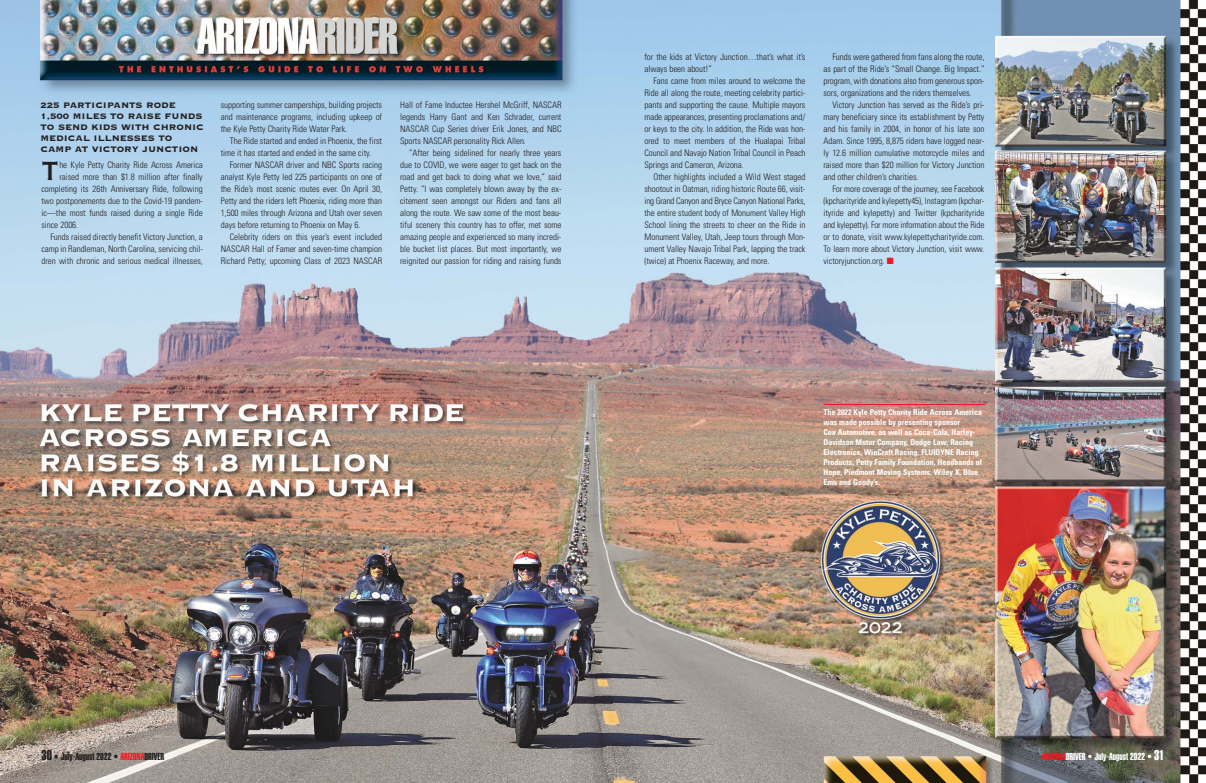
<style>
.page{position:relative;width:1206px;height:783px;background:#fff}
.page>*{position:absolute;margin:0;border:0;box-sizing:border-box;transform-origin:0 0}
.t1{font:34.5px "Copperplate Thirty BC";color:#231f20}
.t2{font:10.5px/11px "Copperplate Thirty Three BC";color:#231f20}
.t3{font:10px "Helvetica Extra Compressed";color:#231f20}
.t4{font:10px "Helvetica Extra Compressed";color:#fff}
.t5{font:300 condensed 9px/12px "Univers";letter-spacing:-.005em;color:#231f20;text-align:justify}
.t6{font:700 condensed 8px/10px "Univers";color:#fff}
.s1{color:#ed1c24}
.s2{font-size:14px}
</style>
<div class="page">
<img style="left:603px;top:0;width:603px;height:783px">
<img style="left:0;top:0;width:603px;height:783px">
<hr style="left:824px;top:404px;width:162px;height:1px;background:#ed1c24">
<p class="t2" style="left:40px;top:99px;width:165px">225 PARTICIPANTS RODE<br>1,500 MILES TO RAISE FUNDS<br>TO SEND KIDS WITH CHRONIC<br>MEDICAL ILLNESSES TO<br>CAMP AT VICTORY JUNCTION</p>
<h1 class="t1" style="left:42px;top:148px;width:19px">T</h1>
<p class="t5" style="left:59px;top:160px;width:145px">he Kyle Petty Charity Ride Across America</p>
<p class="t5" style="left:59px;top:172px;width:145px">raised more than $1.8 million after finally</p>
<p class="t5" style="left:42px;top:184px;width:163px">completing its 26th Anniversary Ride, following</p>
<p class="t5" style="left:42px;top:196px;width:163px">two postponements due to the Covid-19 pandem-</p>
<p class="t5" style="left:42px;top:208px;width:163px">ic—the most funds raised during a single Ride</p>
<p class="t5" style="left:42px;top:220px;width:38px">since 2006.</p>
<p class="t5" style="left:51px;top:232px;width:154px">Funds raised directly benefit Victory Junction, a</p>
<p class="t5" style="left:42px;top:244px;width:163px">camp in Randleman, North Carolina, ser vicing chil-</p>
<p class="t5" style="left:42px;top:256px;width:163px">dren with chronic and serious medical illnesses,</p>
<p class="t5" style="left:221px;top:100px;width:163px">supporting summer camperships, building projects and maintenance programs, in cluding upkeep of the Kyle Petty Charity Ride Water Park.</p>
<p class="t5" style="left:221px;top:136px;width:163px;text-indent:9px">The Ride started and ended in Phoenix, the first time it has started and ended in the same city.</p>
<p class="t5" style="left:221px;top:160px;width:163px;text-indent:9px">Former NASCAR driver and NBC Sports racing analyst Kyle Petty led 225 participants on one of the Ride’s most scenic routes ever. On April 30, Petty and the riders left Phoenix, riding more than 1,500 miles through Arizona and Utah over seven days before returning to Phoenix on May 6.</p>
<p class="t5" style="left:221px;top:232px;width:163px;text-indent:9px">Celebrity riders on this year’s event included NASCAR Hall of Famer and seven-time champion Richard Petty; upcoming Class of 2023 NASCAR</p>
<p class="t5" style="left:400px;top:100px;width:163px">Hall of Fame Inductee Hershel McGriff, NASCAR legends Harry Gant and Ken Schrader, current NASCAR Cup Series driver Erik Jones, and NBC Sports NASCAR personality Rick Allen.</p>
<p class="t5" style="left:400px;top:148px;width:163px;text-indent:9px">“After being sidelined for nearly three years due to COVID, we were eager to get back on the road and get back to doing what we love,” said Petty. “I was completely blown away by the ex - citement seen amongst our Riders and fans all along the route. We saw some of the most beau&shy;tiful scenery this country has to offer, met some amazing people and experienced so many incredi&shy;ble bucket list places. But most importantly, we reignited our passion for riding and raising funds</p>
<p class="t5" style="left:644px;top:52px;width:162px">for the kids at Victory Junction…that’s what it’s always been about!”</p>
<p class="t5" style="left:644px;top:76px;width:162px;text-indent:9px">Fans came from miles around to welcome the Ride all along the route, meeting celebrity partici&shy;pants and supporting the cause. Multiple mayors made appearances, presenting proclamations and/ or keys to the city. In addition, the Ride was hon&shy;ored to meet members of the Hualapai Tribal Coun cil and Navajo Nation Tribal Council in Peach Springs and Cameron, Arizona.</p>
<p class="t5" style="left:644px;top:172px;width:162px;text-indent:9px">Other highlights included a Wild West staged shootout in Oatman, riding historic Route 66, visit&shy;ing Grand Canyon and Bryce Canyon National Parks, the entire student body of Monument Val ley High School lining the streets to cheer on the Ride in Monument Valley, Utah, Jeep tours through Mon - ument Valley Navajo Tribal Park, lapping the track (twice) at Phoenix Raceway, and more.</p>
<p class="t5" style="left:823px;top:52px;width:163px;text-indent:9px">Funds were gathered from fans along the route, as part of the Ride’s “Small Change. Big Impact.” program, with donations also from generous spon&shy;sors, organizations and the riders themselves.</p>
<p class="t5" style="left:823px;top:100px;width:163px;text-indent:9px">Victory Junction has served as the Ride’s pri&shy;mary beneficiary since its establishment by Petty and his family in 2004, in honor of his late son Adam. Since 1995, 8,875 riders have logged near&shy;ly 12.6 million cumulative motorcycle miles and raised more than $20 million for Victory Junction and other children’s charities.</p>
<p class="t5" style="left:823px;top:184px;width:163px;text-indent:9px">For more coverage of the journey, see Facebook (kpcharityride and kylepetty45), Instagram (kpchar&shy;ityride and kylepetty) and Twitter (kpcharityride and kylepetty). For more information about the Ride or to donate, visit www.kylepettycharityride.com.<br>To learn more about Victory Junction, visit www. victoryjunction.org. <span class="s1">■</span></p>
<p class="t6" style="left:824px;top:408px;width:160px">The 2022 Kyle Petty Charity Ride Across America was made possible by presenting sponsor<br>Cox Automotive, as well as Coca-Cola, Harley-Davidson Motor Company, Dodge Law, Racing Electronics, WinCraft Racing, FLUIDYNE Racing Products, Petty Family Foundation, Headbands of Hope, Piedmont Moving Systems, Wiley X, Blue Emu and Goody’s.</p>
<p class="t3" style="left:42px;top:753px;width:124px"><span class="s2">30</span> • July-August 2022 • <span class="s1">ARIZONA</span>DRIVER</p>
<p class="t4" style="left:1042px;top:753px;width:124px"><span class="s1">ARIZONA</span>DRIVER • July-August 2022 • <span class="s2">31</span></p>
</div>
